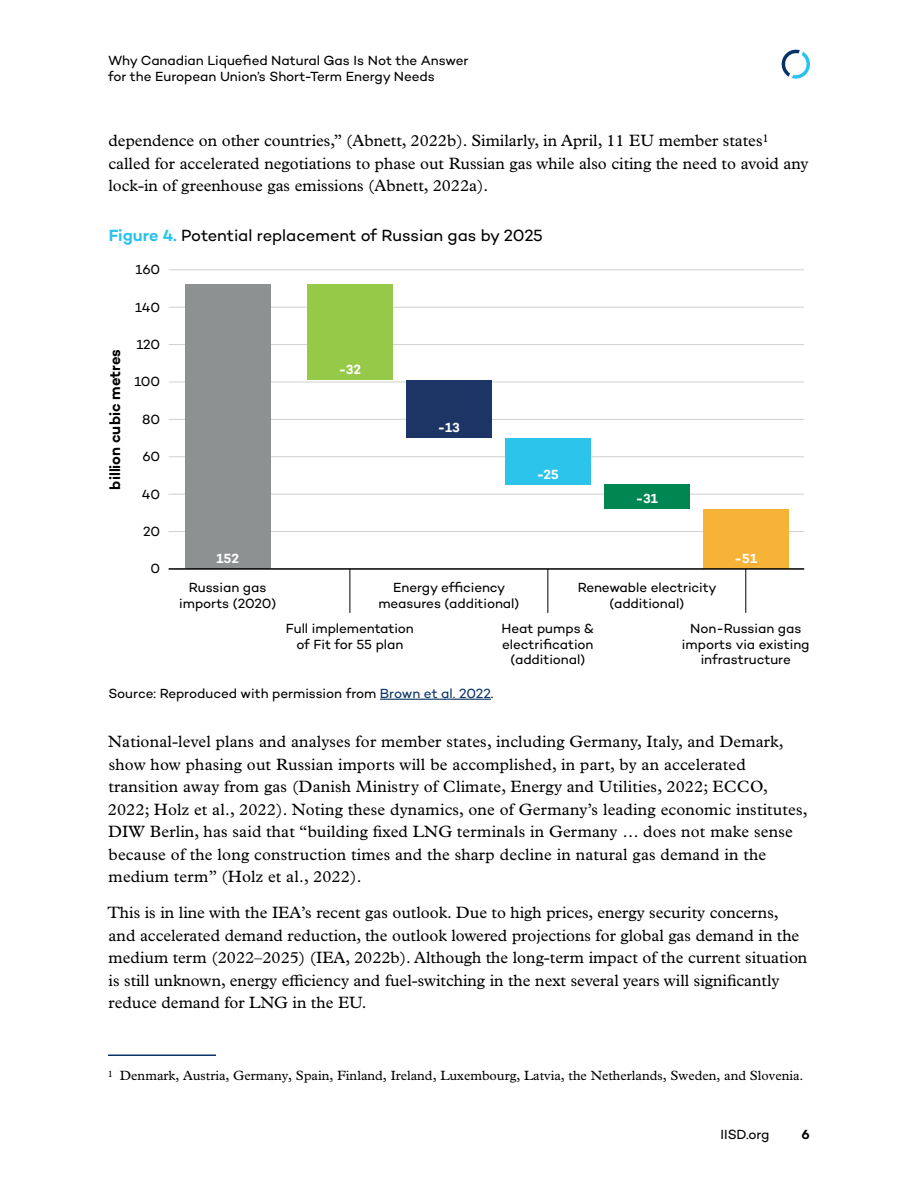
<style>
.page{position:relative;width:918px;height:1188px;background:#fff}
.page>*{position:absolute;margin:0;border:0;box-sizing:border-box;transform-origin:0 0}
.t1{font:16.5px/22.5px "Plantin MT Pro";color:#000}
.Figure_title{font:16.5px "Campton";letter-spacing:-.005em;color:#000}
.t2{font:600 15px "Campton";letter-spacing:-.005em;color:#000}
.Source{font:13.5px/15.8px "Campton";letter-spacing:-.005em;color:#000;text-align:center}
.Footnotes{font:13.5px "Plantin MT Pro";color:#000}
.t3{font:600 13.5px "Campton";color:#fff}
.t4{font:600 13.5px "Campton";color:#000}
.s1{font-weight:600;color:#29c3ec}
.s2{color:#093266}
</style>
<div class="page">
<svg style="left:781px;top:49px;width:29px;height:30px"></svg>
<hr style="left:380px;top:699px;width:111px;height:1px;background:#093266">
<hr style="left:108px;top:1054px;width:108px;height:2px;background:#093266">
<hr style="left:169px;top:531px;width:635px;height:1px;background:#cfd1d1">
<hr style="left:169px;top:494px;width:635px;height:1px;background:#cfd1d1">
<hr style="left:169px;top:456px;width:635px;height:1px;background:#cfd1d1">
<hr style="left:169px;top:419px;width:635px;height:1px;background:#cfd1d1">
<hr style="left:169px;top:382px;width:635px;height:1px;background:#cfd1d1">
<hr style="left:169px;top:344px;width:635px;height:1px;background:#cfd1d1">
<hr style="left:169px;top:307px;width:635px;height:1px;background:#cfd1d1">
<hr style="left:169px;top:269px;width:635px;height:1px;background:#cfd1d1">
<div style="left:307px;top:285px;width:85px;height:95px;background:#97c949"></div>
<div style="left:406px;top:380px;width:85px;height:58px;background:#1d3564"></div>
<div style="left:505px;top:438px;width:85px;height:47px;background:#2dc4eb"></div>
<div style="left:604px;top:485px;width:85px;height:24px;background:#008651"></div>
<div style="left:185px;top:285px;width:85px;height:284px;background:#8e9192"></div>
<div style="left:703px;top:509px;width:85px;height:60px;background:#f7b338"></div>
<hr style="left:169px;top:568px;width:635px;height:2px;background:#000">
<hr style="left:350px;top:569px;width:1px;height:44px;background:#000">
<hr style="left:547px;top:569px;width:1px;height:44px;background:#000">
<hr style="left:745px;top:569px;width:1px;height:44px;background:#000">
<p class="Source" style="left:108px;top:52px;width:362px;line-height:16.5px;text-align:left">Why Canadian Liquefied Natural Gas Is Not the Answer for the European Union’s Short-Term Energy Needs</p>
<p class="t1" style="left:108px;top:130px;width:702px">dependence on other countries,” (Abnett, 2022b). Similarly, in April, 11 EU member states<sup>1 </sup>called for accelerated negotiations to phase out Russian gas while also citing the need to avoid any lock-in of greenhouse gas emissions (Abnett, 2022a).</p>
<p class="Figure_title" style="left:109px;top:225px;width:436px"><span class="s1">Figure 4.</span> Potential replacement of Russian gas by 2025</p>
<p class="Source" style="left:135px;top:262px;width:26px">160</p>
<p class="t2" style="left:105px;top:490px;width:142px;rotate:-90deg">billion cubic metres</p>
<p class="Source" style="left:135px;top:299px;width:27px">140</p>
<p class="Source" style="left:136px;top:336px;width:25px">120</p>
<p class="Source" style="left:134px;top:374px;width:27px">100</p>
<p class="Source" style="left:142px;top:411px;width:20px">80</p>
<p class="Source" style="left:142px;top:448px;width:20px">60</p>
<p class="Source" style="left:142px;top:486px;width:20px">40</p>
<p class="Source" style="left:143px;top:523px;width:19px">20</p>
<p class="Source" style="left:151px;top:561px;width:11px">0</p>
<p class="t3" style="left:339px;top:361px;width:24px">-32</p>
<p class="t3" style="left:438px;top:419px;width:24px">-13</p>
<p class="t3" style="left:537px;top:466px;width:23px">-25</p>
<p class="t3" style="left:636px;top:490px;width:23px">-31</p>
<p class="t3" style="left:216px;top:550px;width:24px">152</p>
<p class="Source" style="left:179px;top:579px;width:98px">Russian gas imports (2020)</p>
<p class="t3" style="left:735px;top:550px;width:24px">-51</p>
<p class="Source" style="left:378px;top:579px;width:142px">Energy efficiency measures (additional)</p>
<p class="Source" style="left:502px;top:620px;width:94px">Heat pumps &amp; electrification (additional)</p>
<p class="Source" style="left:578px;top:579px;width:140px">Renewable electricity (additional)</p>
<p class="Source" style="left:682px;top:620px;width:129px">Non-Russian gas imports via existing infrastructure</p>
<p class="Source" style="left:286px;top:620px;width:129px">Full implementation of Fit for 55 plan</p>
<p class="Source" style="left:108px;top:685px;width:387px">Source: Reproduced with permission from <span class="s2">Brown et al. 2022</span>.</p>
<p class="t1" style="left:108px;top:731px;width:701px">National-level plans and analyses for member states, including Germany, Italy, and Demark, show how phasing out Russian imports will be accomplished, in part, by an accelerated transition away from gas (Danish Ministry of Climate, Energy and Utilities, 2022; ECCO, 2022; Holz et al., 2022). Noting these dynamics, one of Germany’s leading economic institutes, DIW Berlin, has said that “building fixed LNG terminals in Germany … does not make sense because of the long construction times and the sharp decline in natural gas demand in the medium term” (Holz et al., 2022).</p>
<p class="t1" style="left:107px;top:902px;width:702px">This is in line with the IEA’s recent gas outlook. Due to high prices, energy security concerns, and accelerated demand reduction, the outlook lowered projections for global gas demand in the medium term (2022–2025) (IEA, 2022b). Although the long-term impact of the current situation is still unknown, energy efficiency and fuel-switching in the next several years will significantly reduce demand for LNG in the EU.</p>
<p class="Footnotes" style="left:108px;top:1068px;width:697px"><sup>1</sup> Denmark, Austria, Germany, Spain, Finland, Ireland, Luxembourg, Latvia, the Netherlands, Sweden, and Slovenia.</p>
<p class="Source" style="left:721px;top:1127px;width:50px">IISD.org</p>
<p class="t4" style="left:802px;top:1126px;width:10px">6</p>
</div>
